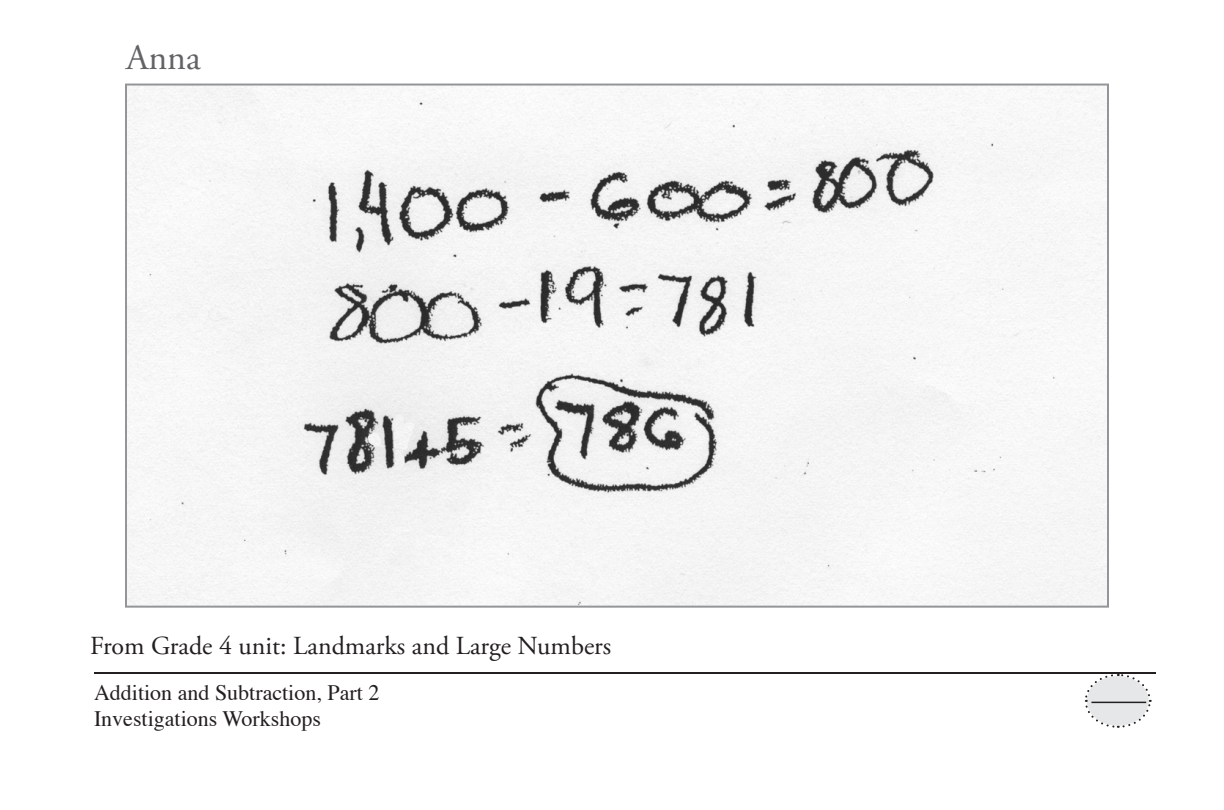
<style>
.page{position:relative;width:1224px;height:810px;background:#fff}
.page>*{position:absolute;margin:0;border:0;box-sizing:border-box;transform-origin:0 0}
.t1{font:36px "Adobe Garamond Pro";color:#636366}
.t2{font:26px "Adobe Garamond Pro";color:#231f20}
.t3{font:22px/26.4px "Times";color:#231f20}
</style>
<div class="page">
<hr style="left:94px;top:672px;width:1062px;height:2px;background:#231f20">
<svg style="left:1085px;top:674px;width:67px;height:54px"></svg>
<img style="left:128px;top:87px;width:978px;height:518px">
<hr style="left:1091px;top:702px;width:55px;height:1px;background:#231f20">
<p class="t1" style="left:126px;top:36px;width:76px">Anna</p>
<p class="t2" style="left:90px;top:630px;width:523px">From Grade 4 unit: Landmarks and Large Numbers</p>
<p class="t3" style="left:94px;top:677px;width:287px">Addition and Subtraction, Part 2<br>Investigations Workshops</p>
</div>
